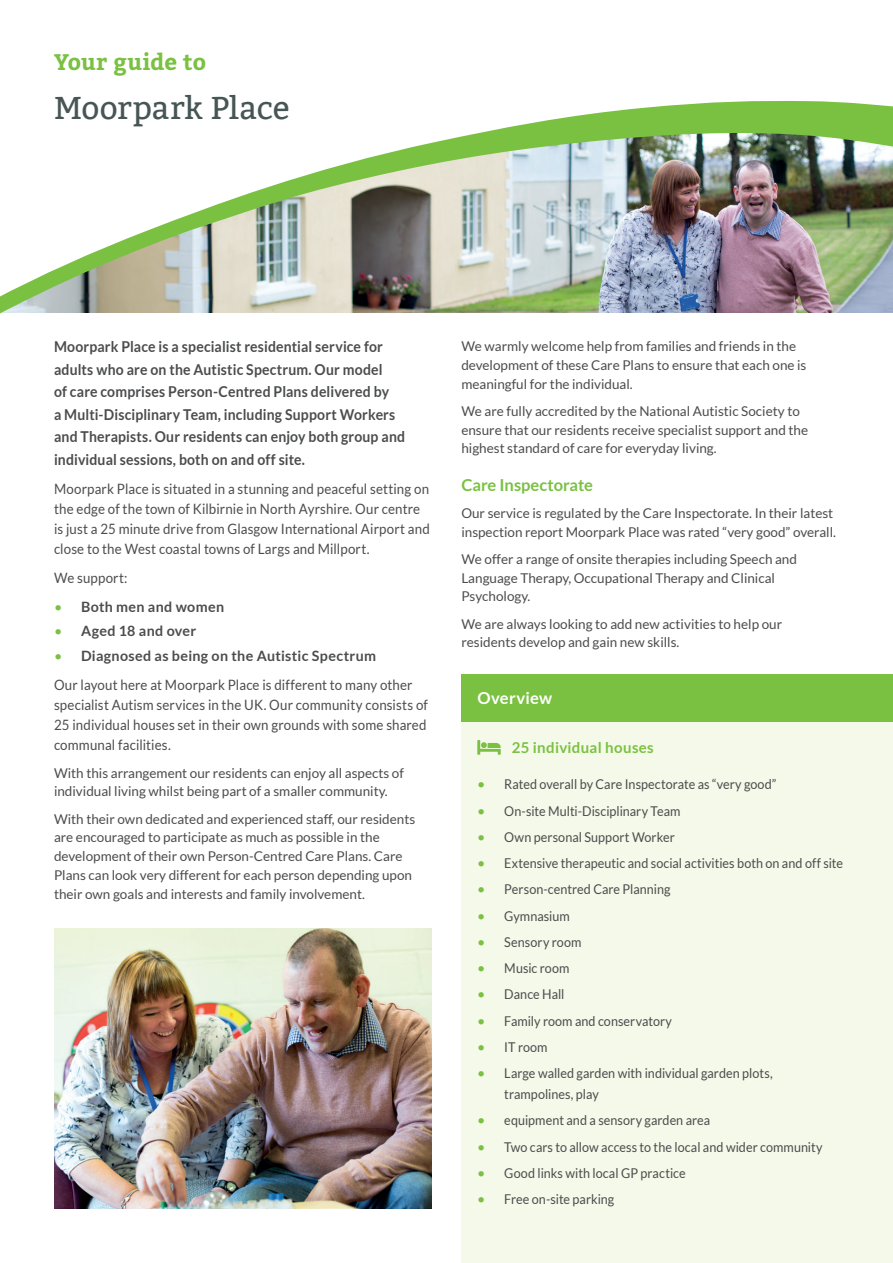
<style>
.page{position:relative;width:893px;height:1263px;background:#fff}
.page>*{position:absolute;margin:0;border:0;box-sizing:border-box;transform-origin:0 0}
.t1{font:31.5px "Bitter";color:#475555}
.t2{font:700 22.5px "Bitter";color:#7ac142}
.t3{font:700 16.5px "Lato";color:#7ac142}
.t4{font:700 16.5px "Lato";letter-spacing:.015em;color:#fff}
.t5{font:700 15px/22.5px "Lato";letter-spacing:.01em;color:#4b4c4d;scale:.93 1}
.t6{font:700 15px "Lato";letter-spacing:.02em;color:#7ac142}
.t7{font:14.25px/20.2px "Lato";letter-spacing:.01em;color:#4b4c4d;scale:.93 1}
.t8{font:700 14.25px "Lato";letter-spacing:.025em;color:#4b4c4d}
.t9{font:13.5px/18.8px "Lato";color:#4b4c4d}
.t10{font:13.5px/21px "Lato";color:#4b4c4d;scale:.93 1}
.s1{font-weight:400;color:#7ac142}
.s2{color:#7ac142}
.s3{font-weight:700}
.s4{font-size:14.25px;color:#7ac142}
</style>
<div class="page">
<div style="left:461px;top:711px;width:432px;height:552px;background:#f5f9e9"></div>
<svg style="left:477px;top:740px;width:24px;height:15px"></svg>
<div style="left:461px;top:674px;width:432px;height:48px;background:#7ac142"></div>
<img style="left:0;top:101px;width:893px;height:213px">
<img style="left:54px;top:929px;width:377px;height:280px">
<h2 class="t2" style="left:54px;top:48px;width:154px">Your guide to</h2>
<h1 class="t1" style="left:54px;top:90px;width:237px">Moorpark Place</h1>
<p class="t5" style="left:54px;top:335px;width:379px">Moorpark Place is a specialist residential service for adults who are on the Autistic Spectrum. Our model<br>of care comprises Person-Centred Plans delivered by<br>a Multi-Disciplinary Team, including Support Workers and Therapists. Our residents can enjoy both group and individual sessions, both on and off site.</p>
<p class="t7" style="left:54px;top:478px;width:406px">Moorpark Place is situated in a stunning and peaceful setting on the edge of the town of Kilbirnie in North Ayrshire. Our centre is just a 25 minute drive from Glasgow International Airport and close to the West coastal towns of Largs and Millport.</p>
<p class="t7" style="left:54px;top:568px;width:81px">We support:</p>
<p class="t8" style="left:54px;top:598px;width:172px"><span class="s1">•</span> Both men and women</p>
<p class="t8" style="left:54px;top:623px;width:144px"><span class="s1">•</span> Aged 18 and over</p>
<p class="t7" style="left:54px;top:641px;width:387px;line-height:28.8px"><span class="s2">•</span> <span class="s3">Diagnosed as being on the Autistic Spectrum<br></span>Our layout here at Moorpark Place is different to many other</p>
<p class="t7" style="left:54px;top:694px;width:404px;text-align:justify">specialist Autism services in the UK. Our community consists of 25 individual houses set in their own grounds with some shared communal facilities.</p>
<p class="t9" style="left:54px;top:763px;width:351px">With this arrangement our residents can enjoy all aspects of individual living whilst being part of a smaller community.</p>
<p class="t9" style="left:54px;top:809px;width:363px">With their own dedicated and experienced staff, our residents are encouraged to participate as much as possible in the development of their own Person-Centred Care Plans. Care Plans can look very different for each person depending upon their own goals and interests and family involvement.</p>
<p class="t9" style="left:461px;top:337px;width:347px">We warmly welcome help from families and friends in the development of these Care Plans to ensure that each one is meaningful for the individual.</p>
<p class="t9" style="left:461px;top:401px;width:348px">We are fully accredited by the National Autistic Society to ensure that our residents receive specialist support and the highest standard of care for everyday living.</p>
<p class="t3" style="left:461px;top:475px;width:133px">Care Inspectorate</p>
<p class="t9" style="left:461px;top:503px;width:376px">Our service is regulated by the Care Inspectorate. In their latest inspection report Moorpark Place was rated “very good” overall.</p>
<p class="t9" style="left:461px;top:549px;width:337px">We offer a range of onsite therapies including Speech and<br>Language Therapy, Occupational Therapy and Clinical<br>Psychology.</p>
<p class="t9" style="left:461px;top:614px;width:322px">We are always looking to add new activities to help our residents develop and gain new skills.</p>
<p class="t4" style="left:477px;top:688px;width:76px">Overview</p>
<p class="t6" style="left:512px;top:739px;width:144px">25 individual houses</p>
<p class="t10" style="left:477px;top:774px;width:323px"><span class="s4">•</span> Rated overall by Care Inspectorate as “very good”</p>
<p class="t10" style="left:477px;top:800px;width:220px"><span class="s4">•</span> On-site Multi-Disciplinary Team</p>
<p class="t10" style="left:477px;top:826px;width:214px"><span class="s4">•</span> Own personal Support Worker</p>
<p class="t10" style="left:477px;top:852px;width:395px"><span class="s4">•</span> Extensive therapeutic and social activities both on and off site</p>
<p class="t10" style="left:477px;top:879px;width:209px"><span class="s4">•</span> Person-centred Care Planning</p>
<p class="t10" style="left:477px;top:905px;width:101px"><span class="s4">•</span> Gymnasium</p>
<p class="t10" style="left:477px;top:931px;width:113px"><span class="s4">•</span> Sensory room</p>
<p class="t10" style="left:477px;top:958px;width:101px"><span class="s4">•</span> Music room</p>
<p class="t10" style="left:477px;top:984px;width:95px"><span class="s4">•</span> Dance Hall</p>
<p class="t10" style="left:477px;top:1010px;width:211px"><span class="s4">•</span> Family room and conservatory</p>
<p class="t10" style="left:477px;top:1036px;width:77px"><span class="s4">•</span> IT room</p>
<p class="t10" style="left:504px;top:1063px;width:290px;text-indent:-27px"><span class="s4">•</span> Large walled garden with individual garden plots, trampolines, play</p>
<p class="t10" style="left:477px;top:1110px;width:252px"><span class="s4">•</span> equipment and a sensory garden area</p>
<p class="t10" style="left:477px;top:1136px;width:373px"><span class="s4">•</span> Two cars to allow access to the local and wider community</p>
<p class="t10" style="left:477px;top:1162px;width:225px"><span class="s4">•</span> Good links with local GP practice</p>
<p class="t10" style="left:477px;top:1189px;width:149px"><span class="s4">•</span> Free on-site parking</p>
</div>
